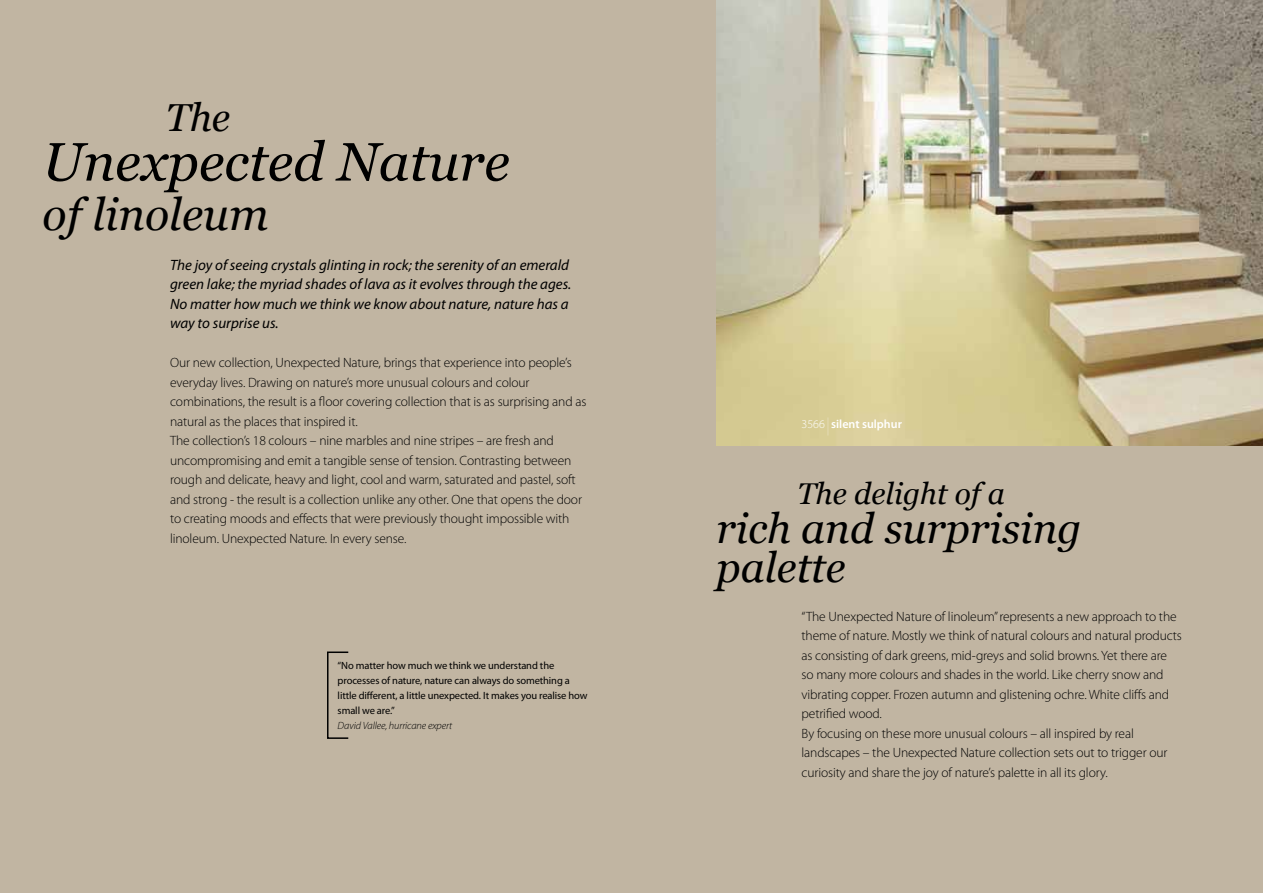
<style>
.page{position:relative;width:1263px;height:893px;background:#c1b5a2}
.page>*{position:absolute;margin:0;border:0;box-sizing:border-box;transform-origin:0 0}
.t1{font:italic 54px "Georgia";color:#000}
.t2{font:italic 45px "Georgia";color:#000}
.t3{font:italic 42px/39px "Georgia";color:#000}
.t4{font:italic 39px "Georgia";color:#000}
.t5{font:italic 30px "Georgia";color:#000}
.t6{font:italic 15px/19.5px "Myriad Pro";color:#000}
.t7{font:300 13.5px/19.5px "Myriad Pro";letter-spacing:-.01em;color:#000}
.t8{font:600 12px "Myriad Pro";color:#fff}
.t9{font:10.5px/15px "Myriad Pro";letter-spacing:-.01em;color:#000}
.s1{font-weight:300;font-style:italic}
.s2{font-weight:300}
.s3{font-weight:300;font-size:18px}
</style>
<div class="page">
<img style="left:716px;top:0;width:547px;height:445px">
<div style="left:327px;top:651px;width:22px;height:88px;border:2px solid #000"></div>
<p class="t4" style="left:166px;top:93px;width:66px">The</p>
<p class="t1" style="left:43px;top:128px;width:469px">Unexpected Nature</p>
<p class="t2" style="left:43px;top:186px;width:228px">of linoleum</p>
<p class="t6" style="left:170px;top:255px;width:403px">The joy of seeing crystals glinting in rock; the serenity of an emerald green lake; the myriad shades of lava as it evolves through the ages.<br>No matter how much we think we know about nature, nature has a way to surprise us.</p>
<p class="t7" style="left:170px;top:353px;width:418px">Our new collection, Unexpected Nature, brings that experience into people’s everyday lives. Drawing on nature’s more unusual colours and colour combinations, the result is a floor covering collection that is as surprising and as natural as the places that inspired it.<br>The collection’s 18 colours – nine marbles and nine stripes – are fresh and uncompromising and emit a tangible sense of tension. Contrasting between rough and delicate, heavy and light, cool and warm, saturated and pastel, soft and strong - the result is a collection unlike any other. One that opens the door to creating moods and effects that were previously thought impossible with linoleum. Unexpected Nature. In every sense.</p>
<p class="t9" style="left:338px;top:658px;width:251px">“No matter how much we think we understand the processes of nature, nature can always do something a little different, a little unexpected. It makes you realise how small we are.”<br><span class="s1">David Vallee, hurricane expert</span></p>
<p class="t8" style="left:801px;top:417px;width:102px"><span class="s2">3566</span> <span class="s3">|</span> silent sulphur</p>
<p class="t5" style="left:797px;top:474px;width:209px">The delight of a</p>
<p class="t3" style="left:716px;top:509px;width:366px">rich and surprising palette</p>
<p class="t7" style="left:802px;top:606px;width:382px">“The Unexpected Nature of linoleum” represents a new approach to the theme of nature. Mostly we think of natural colours and natural products as consisting of dark greens, mid-greys and solid browns. Yet there are so many more colours and shades in the world. Like cherry snow and vibrating copper. Frozen autumn and glistening ochre. White cliffs and petrified wood.<br>By focusing on these more unusual colours – all inspired by real landscapes – the Unexpected Nature collection sets out to trigger our curiosity and share the joy of nature’s palette in all its glory.</p>
</div>
